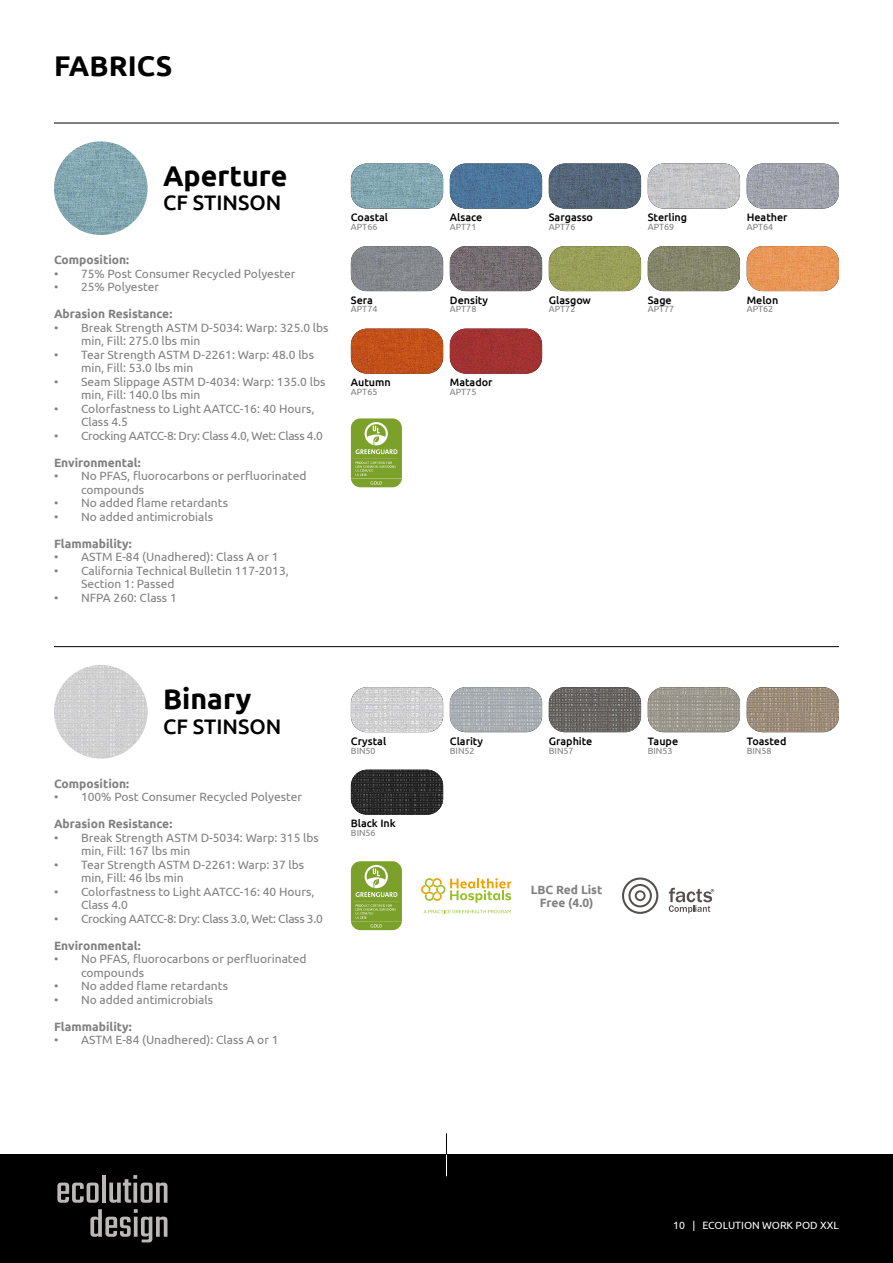
<style>
.page{position:relative;width:893px;height:1263px;background:#fff}
.page>*{position:absolute;margin:0;border:0;box-sizing:border-box;transform-origin:0 0}
.t1{font:700 28.5px "Ubuntu";color:#000}
.t2{font:500 21px "Ubuntu";color:#000}
.t3{font:12px/13.5px "Ubuntu";color:#808080}
.t4{font:700 12px/13.5px "Ubuntu";color:#808080;text-align:center}
.t5{font:12px "Ubuntu";letter-spacing:-.025em;color:#808080}
.t6{font:500 10.8px "Ubuntu";color:#000}
.t7{font:10.5px "Ubuntu";color:#fff}
.t8{font:9px "Ubuntu";color:#808080}
</style>
<div class="page">
<hr style="left:54px;top:123px;width:785px;height:1px;background:#000">
<img style="left:450px;top:329px;width:92px;height:45px">
<img style="left:351px;top:329px;width:92px;height:45px">
<img style="left:351px;top:164px;width:92px;height:45px">
<img style="left:549px;top:164px;width:92px;height:45px">
<img style="left:747px;top:164px;width:92px;height:45px">
<img style="left:648px;top:164px;width:92px;height:45px">
<img style="left:450px;top:164px;width:92px;height:45px">
<img style="left:549px;top:246px;width:92px;height:45px">
<img style="left:351px;top:246px;width:92px;height:45px">
<img style="left:450px;top:246px;width:92px;height:45px">
<img style="left:747px;top:246px;width:92px;height:45px">
<img style="left:648px;top:246px;width:92px;height:45px">
<svg style="left:351px;top:418px;width:51px;height:69px;background:#90af4c"></svg>
<img style="left:54px;top:141px;width:94px;height:94px;border-radius:47px">
<img style="left:351px;top:687px;width:92px;height:45px">
<img style="left:549px;top:687px;width:92px;height:45px">
<img style="left:747px;top:687px;width:92px;height:45px">
<img style="left:648px;top:687px;width:92px;height:45px">
<img style="left:450px;top:687px;width:92px;height:45px">
<img style="left:351px;top:770px;width:92px;height:45px">
<hr style="left:54px;top:646px;width:785px;height:1px;background:#000">
<img style="left:54px;top:665px;width:94px;height:94px;border-radius:47px">
<svg style="left:669px;top:888px;width:45px;height:25px"></svg>
<svg style="left:622px;top:877px;width:36px;height:37px"></svg>
<svg style="left:424px;top:910px;width:87px;height:3px"></svg>
<svg style="left:421px;top:878px;width:90px;height:25px"></svg>
<svg style="left:351px;top:861px;width:51px;height:69px;background:#8faf4b"></svg>
<div style="left:0;top:1154px;width:893px;height:109px;background:#000"></div>
<svg style="left:446px;top:1133px;width:1px;height:43px"></svg>
<svg style="left:57px;top:1182px;width:42px;height:21px"></svg>
<hr style="left:102px;top:1175px;width:4px;height:28px;background:#bcb8b7">
<svg style="left:109px;top:1175px;width:58px;height:28px"></svg>
<svg style="left:90px;top:1209px;width:77px;height:33px"></svg>
<h1 class="t1" style="left:54px;top:49px;width:120px">FABRICS</h1>
<h1 class="t1" style="left:163px;top:158px;width:126px">Aperture</h1>
<h2 class="t2" style="left:163px;top:189px;width:120px">CF STINSON</h2>
<p class="t4" style="left:54px;top:253px;width:77px">Composition:</p>
<p class="t3" style="left:54px;top:266px;width:243px">• 75% Post Consumer Recycled Polyester</p>
<p class="t3" style="left:54px;top:280px;width:107px">• 25% Polyester</p>
<p class="t4" style="left:54px;top:307px;width:120px">Abrasion Resistance:</p>
<p class="t3" style="left:81px;top:320px;width:249px;text-indent:-27px">• Break Strength ASTM D-5034: Warp: 325.0 lbs min, Fill: 275.0 lbs min</p>
<p class="t3" style="left:81px;top:347px;width:235px;text-indent:-27px">• Tear Strength ASTM D-2261: Warp: 48.0 lbs min, Fill: 53.0 lbs min</p>
<p class="t3" style="left:81px;top:374px;width:246px;text-indent:-27px">• Seam Slippage ASTM D-4034: Warp: 135.0 lbs min, Fill: 140.0 lbs min</p>
<p class="t3" style="left:81px;top:401px;width:235px;text-indent:-27px">• Colorfastness to Light AATCC-16: 40 Hours,<br>Class 4.5</p>
<p class="t5" style="left:54px;top:428px;width:270px">• Crocking AATCC-8: Dry: Class 4.0, Wet: Class 4.0</p>
<p class="t4" style="left:54px;top:455px;width:88px">Environmental:</p>
<p class="t3" style="left:81px;top:469px;width:227px;text-indent:-27px">• No PFAS, fluorocarbons or perfluorinated compounds</p>
<p class="t3" style="left:54px;top:496px;width:176px">• No added flame retardants</p>
<p class="t3" style="left:54px;top:509px;width:161px">• No added antimicrobials</p>
<p class="t4" style="left:54px;top:536px;width:79px">Flammability:</p>
<p class="t3" style="left:54px;top:550px;width:226px">• ASTM E-84 (Unadhered): Class A or 1</p>
<p class="t3" style="left:81px;top:563px;width:209px;text-indent:-27px">• California Technical Bulletin 117-2013,<br>Section 1: Passed</p>
<p class="t3" style="left:54px;top:590px;width:124px">• NFPA 260: Class 1</p>
<p class="t6" style="left:351px;top:210px;width:39px">Coastal</p>
<p class="t8" style="left:351px;top:221px;width:28px">APT66</p>
<p class="t6" style="left:351px;top:293px;width:24px">Sera</p>
<p class="t8" style="left:351px;top:304px;width:28px">APT74</p>
<p class="t6" style="left:351px;top:375px;width:41px">Autumn</p>
<p class="t8" style="left:351px;top:386px;width:28px">APT65</p>
<h1 class="t1" style="left:163px;top:682px;width:90px">Binary</h1>
<h2 class="t2" style="left:163px;top:713px;width:120px">CF STINSON</h2>
<p class="t4" style="left:54px;top:776px;width:77px">Composition:</p>
<p class="t3" style="left:54px;top:790px;width:250px">• 100% Post Consumer Recycled Polyester</p>
<p class="t4" style="left:54px;top:817px;width:120px">Abrasion Resistance:</p>
<p class="t3" style="left:81px;top:830px;width:239px;text-indent:-27px">• Break Strength ASTM D-5034: Warp: 315 lbs min, Fill: 167 lbs min</p>
<p class="t3" style="left:81px;top:857px;width:225px;text-indent:-27px">• Tear Strength ASTM D-2261: Warp: 37 lbs min, Fill: 46 lbs min</p>
<p class="t3" style="left:81px;top:884px;width:235px;text-indent:-27px">• Colorfastness to Light AATCC-16: 40 Hours,<br>Class 4.0</p>
<p class="t5" style="left:54px;top:911px;width:270px">• Crocking AATCC-8: Dry: Class 3.0, Wet: Class 3.0</p>
<p class="t4" style="left:54px;top:938px;width:88px">Environmental:</p>
<p class="t3" style="left:81px;top:952px;width:227px;text-indent:-27px">• No PFAS, fluorocarbons or perfluorinated compounds</p>
<p class="t3" style="left:54px;top:979px;width:176px">• No added flame retardants</p>
<p class="t3" style="left:54px;top:992px;width:161px">• No added antimicrobials</p>
<p class="t4" style="left:54px;top:1019px;width:79px">Flammability:</p>
<p class="t3" style="left:54px;top:1033px;width:226px">• ASTM E-84 (Unadhered): Class A or 1</p>
<p class="t6" style="left:351px;top:734px;width:37px">Crystal</p>
<p class="t8" style="left:351px;top:745px;width:26px">BIN50</p>
<p class="t6" style="left:351px;top:816px;width:46px">Black Ink</p>
<p class="t8" style="left:351px;top:827px;width:26px">BIN56</p>
<p class="t6" style="left:450px;top:210px;width:34px">Alsace</p>
<p class="t8" style="left:450px;top:221px;width:28px">APT71</p>
<p class="t6" style="left:450px;top:293px;width:40px">Density</p>
<p class="t8" style="left:450px;top:304px;width:28px">APT78</p>
<p class="t6" style="left:450px;top:375px;width:44px">Matador</p>
<p class="t8" style="left:450px;top:386px;width:28px">APT75</p>
<p class="t6" style="left:549px;top:210px;width:46px">Sargasso</p>
<p class="t8" style="left:549px;top:221px;width:28px">APT76</p>
<p class="t6" style="left:549px;top:293px;width:44px">Glasgow</p>
<p class="t8" style="left:549px;top:304px;width:28px">APT72</p>
<p class="t6" style="left:648px;top:210px;width:41px">Sterling</p>
<p class="t8" style="left:648px;top:221px;width:28px">APT69</p>
<p class="t6" style="left:648px;top:293px;width:25px">Sage</p>
<p class="t8" style="left:648px;top:304px;width:28px">APT77</p>
<p class="t6" style="left:450px;top:734px;width:35px">Clarity</p>
<p class="t8" style="left:450px;top:745px;width:26px">BIN52</p>
<p class="t6" style="left:549px;top:734px;width:45px">Graphite</p>
<p class="t8" style="left:549px;top:745px;width:26px">BIN57</p>
<p class="t6" style="left:648px;top:734px;width:32px">Taupe</p>
<p class="t8" style="left:648px;top:745px;width:26px">BIN53</p>
<p class="t4" style="left:531px;top:882px;width:73px">LBC Red List<br>Free (4.0)</p>
<p class="t6" style="left:747px;top:210px;width:42px">Heather</p>
<p class="t8" style="left:747px;top:221px;width:28px">APT64</p>
<p class="t6" style="left:747px;top:293px;width:33px">Melon</p>
<p class="t8" style="left:747px;top:304px;width:28px">APT62</p>
<p class="t6" style="left:747px;top:734px;width:41px">Toasted</p>
<p class="t8" style="left:747px;top:745px;width:26px">BIN58</p>
<p class="t7" style="left:673px;top:1219px;width:167px">10 | ECOLUTION WORK POD XXL</p>
</div>
